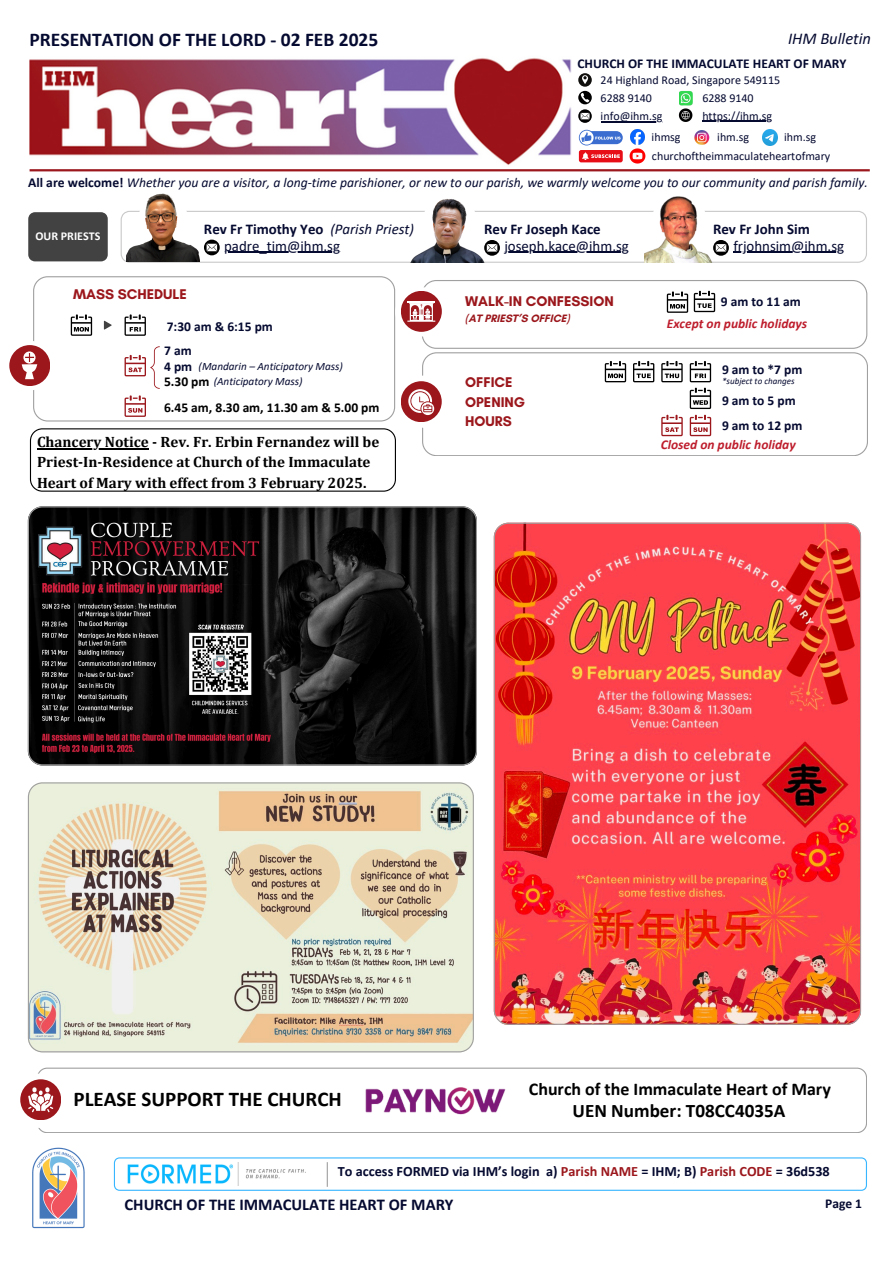
<style>
.page{position:relative;width:894px;height:1264px;background:#fff}
.page>*{position:absolute;margin:0;border:0;box-sizing:border-box;transform-origin:0 0}
.t1{font:700 21px "Calibri";color:#000}
.t2{font:700 19.5px "Calibri";color:#050a30}
.t3{font:700 19.05px "Calibri";color:#000}
.t4{font:700 18px "Calibri";color:#000}
.t5{font:700 16.5px "Calibri";color:#050a30}
.t6{font:italic 16.5px "Calibri";color:#050a30}
.t7{font:700 15px/20.2px "Cambria";color:#000}
.t8{font:700 14.85px "Calibri";color:#050a30}
.t9{font:14.85px "Calibri";color:#050a30}
.t10{font:700 14.4px/19.2px "Glacial Indifference";color:#9b171c}
.t11{font:700 14.25px "Calibri";color:#050a30}
.t12{font:italic 13.65px "Calibri";color:#050a30}
.t13{font:700 13.5px "Calibri";color:#050a30}
.t14{font:italic 700 13.5px "Calibri";color:#be1e2d}
.t15{font:700 13.5px "Calibri";color:#000}
.t16{font:12px "Calibri";color:#050a30}
.t17{font:700 12px "Calibri";color:#fff}
.t18{font:italic 11.25px "Calibri";color:#050a30}
.t19{font:700 10.95px "Glacial Indifference";color:#9b171c}
.t20{font:italic 9px "Calibri";color:#050a30}
.s1{font-weight:700;font-style:normal}
.s2{font-weight:400;font-style:italic}
.s3{color:#9b171c}
</style>
<div class="page">
<img style="left:32px;top:1147px;width:53px;height:81px">
<svg style="left:114px;top:1157px;width:752px;height:33px"></svg>
<img style="left:118px;top:1162px;width:198px;height:23px">
<hr style="left:30px;top:169px;width:839px;height:2px;background:#9b171c">
<img style="left:30px;top:58px;width:541px;height:107px">
<div style="left:28px;top:212px;width:80px;height:49px;background:#424242"></div>
<svg style="left:33px;top:276px;width:362px;height:145px"></svg>
<div style="left:5px;top:341px;width:50px;height:49px;background:#fff;border-radius:50%"></div>
<div style="left:9px;top:345px;width:41px;height:41px;background:#9b171c;border-radius:50%"></div>
<svg style="left:22px;top:351px;width:15px;height:28px"></svg>
<div style="left:401px;top:291px;width:40px;height:41px;background:#9b171c;border-radius:50%"></div>
<svg style="left:71px;top:314px;width:21px;height:22px"></svg>
<svg style="left:124px;top:314px;width:22px;height:22px"></svg>
<svg style="left:124px;top:395px;width:22px;height:22px"></svg>
<svg style="left:104px;top:321px;width:8px;height:8px"></svg>
<svg style="left:407px;top:280px;width:460px;height:68px"></svg>
<svg style="left:124px;top:346px;width:35px;height:43px"></svg>
<img style="left:402px;top:199px;width:84px;height:12px">
<svg style="left:38px;top:1067px;width:828px;height:65px"></svg>
<div style="left:14px;top:1073px;width:54px;height:54px;background:#fff;border-radius:50%"></div>
<img style="left:358px;top:1080px;width:148px;height:39px">
<div style="left:20px;top:1079px;width:41px;height:41px;background:#9b171c;border-radius:50%"></div>
<svg style="left:28px;top:1087px;width:25px;height:25px"></svg>
<svg style="left:678px;top:108px;width:14px;height:14px"></svg>
<svg style="left:578px;top:73px;width:13px;height:50px"></svg>
<img style="left:679px;top:91px;width:14px;height:15px">
<div style="left:578px;top:150px;width:44px;height:12px;background:#e70e17;border-radius:2px"></div>
<svg style="left:582px;top:152px;width:37px;height:8px"></svg>
<img style="left:629px;top:148px;width:17px;height:16px">
<svg style="left:578px;top:130px;width:44px;height:15px"></svg>
<img style="left:630px;top:130px;width:14px;height:14px">
<img style="left:694px;top:130px;width:16px;height:15px">
<img style="left:762px;top:129px;width:15px;height:16px">
<img style="left:644px;top:196px;width:70px;height:15px">
<svg style="left:121px;top:211px;width:745px;height:51px"></svg>
<img style="left:126px;top:193px;width:73px;height:69px">
<svg style="left:422px;top:352px;width:445px;height:104px"></svg>
<svg style="left:604px;top:361px;width:22px;height:21px"></svg>
<svg style="left:632px;top:361px;width:22px;height:21px"></svg>
<svg style="left:661px;top:361px;width:21px;height:21px"></svg>
<svg style="left:689px;top:361px;width:22px;height:48px"></svg>
<svg style="left:661px;top:415px;width:21px;height:21px"></svg>
<svg style="left:689px;top:415px;width:22px;height:21px"></svg>
<div style="left:399px;top:375px;width:53px;height:53px;background:#fff;border-radius:50%"></div>
<div style="left:400px;top:381px;width:41px;height:41px;background:#9b171c;border-radius:50%"></div>
<svg style="left:408px;top:389px;width:26px;height:26px"></svg>
<svg style="left:28px;top:782px;width:445px;height:270px;background:#dad2bb"></svg>
<img style="left:493px;top:522px;width:367px;height:502px">
<svg style="left:28px;top:506px;width:449px;height:259px;background:#221e1f"></svg>
<svg style="left:30px;top:428px;width:366px;height:63px"></svg>
<hr style="left:600px;top:121px;width:62px;height:1px;background:#050a30">
<hr style="left:702px;top:121px;width:70px;height:1px;background:#050a30">
<hr style="left:37px;top:448px;width:112px;height:1px;background:#000">
<p class="t2" style="left:30px;top:32px;width:350px">PRESENTATION OF THE LORD - 02 FEB 2025</p>
<p class="t6" style="left:787px;top:32px;width:84px">IHM Bulletin</p>
<p class="t13" style="left:577px;top:58px;width:270px">CHURCH OF THE IMMACULATE HEART OF MARY</p>
<p class="t16" style="left:600px;top:75px;width:181px">24 Highland Road, Singapore 549115</p>
<h6 class="t16" style="left:600px;top:93px;width:53px">6288 9140</h6>
<p class="t16" style="left:600px;top:111px;width:63px">info@ihm.sg</p>
<p class="t16" style="left:702px;top:111px;width:71px">https://ihm.sg</p>
<p class="t16" style="left:702px;top:93px;width:53px">6288 9140</p>
<p class="t16" style="left:651px;top:132px;width:30px">ihmsg</p>
<p class="t16" style="left:717px;top:132px;width:33px">ihm.sg</p>
<p class="t16" style="left:783px;top:132px;width:33px">ihm.sg</p>
<p class="t16" style="left:651px;top:151px;width:180px">churchoftheimmaculateheartofmary</p>
<p class="t12" style="left:28px;top:177px;width:840px"><span class="s1">All are welcome!</span> Whether you are a visitor, a long-time parishioner, or new to our parish, we warmly welcome you to our community and parish family.</p>
<p class="t17" style="left:35px;top:231px;width:66px">OUR PRIESTS</p>
<p class="t10" style="left:73px;top:284px;width:115px">MASS SCHEDULE</p>
<p class="t8" style="left:204px;top:223px;width:211px">Rev Fr Timothy Yeo <span class="s2">(Parish Priest)</span></p>
<p class="t9" style="left:224px;top:239px;width:117px">padre_tim@ihm.sg</p>
<p class="t13" style="left:167px;top:321px;width:108px">7:30 am &amp; 6:15 pm</p>
<p class="t13" style="left:164px;top:344px;width:29px">7 am</p>
<p class="t13" style="left:164px;top:360px;width:30px">4 pm</p>
<p class="t15" style="left:164px;top:376px;width:47px">5.30 pm</p>
<p class="t18" style="left:198px;top:361px;width:146px">(Mandarin – Anticipatory Mass)</p>
<p class="t18" style="left:214px;top:377px;width:90px">(Anticipatory Mass)</p>
<p class="t15" style="left:164px;top:402px;width:217px">6.45 am, 8.30 am, 11.30 am &amp; 5.00 pm</p>
<p class="t7" style="left:37px;top:431px;width:344px">Chancery Notice - Rev. Fr. Erbin Fernandez will be<br>Priest-In-Residence at Church of the Immaculate<br>Heart of Mary with effect from 3 February 2025.</p>
<p class="t8" style="left:484px;top:223px;width:118px">Rev Fr Joseph Kace</p>
<h6 class="t9" style="left:504px;top:239px;width:126px">joseph.kace@ihm.sg</h6>
<p class="t8" style="left:713px;top:223px;width:98px">Rev Fr John Sim</p>
<p class="t9" style="left:733px;top:239px;width:112px">frjohnsim@ihm.sg</p>
<p class="t10" style="left:465px;top:292px;width:150px">WALK-IN CONFESSION</p>
<p class="t19" style="left:465px;top:311px;width:106px">(AT PRIEST’S OFFICE)</p>
<p class="t13" style="left:720px;top:296px;width:81px">9 am to 11 am</p>
<p class="t14" style="left:666px;top:317px;width:142px">Except on public holidays</p>
<p class="t10" style="left:465px;top:373px;width:61px">OFFICE<br>OPENING<br>HOURS</p>
<p class="t13" style="left:721px;top:364px;width:82px">9 am to *7 pm</p>
<p class="t13" style="left:721px;top:394px;width:75px">9 am to 5 pm</p>
<p class="t20" style="left:721px;top:377px;width:74px">*subject to changes</p>
<p class="t13" style="left:721px;top:420px;width:82px">9 am to 12 pm</p>
<p class="t14" style="left:660px;top:439px;width:136px">Closed on public holiday</p>
<p class="t1" style="left:73px;top:1089px;width:270px">PLEASE SUPPORT THE CHURCH</p>
<p class="t4" style="left:528px;top:1081px;width:303px">Church of the Immaculate Heart of Mary</p>
<p class="t3" style="left:572px;top:1102px;width:214px">UEN Number: T08CC4035A</p>
<h1 class="t11" style="left:338px;top:1165px;width:493px">To access FORMED via IHM’s login a) <span class="s3">Parish NAME</span> = IHM; B) <span class="s3">Parish CODE</span> = 36d538</h1>
<p class="t5" style="left:124px;top:1197px;width:330px">CHURCH OF THE IMMACULATE HEART OF MARY</p>
<p class="t13" style="left:825px;top:1198px;width:38px">Page 1</p>
</div>
